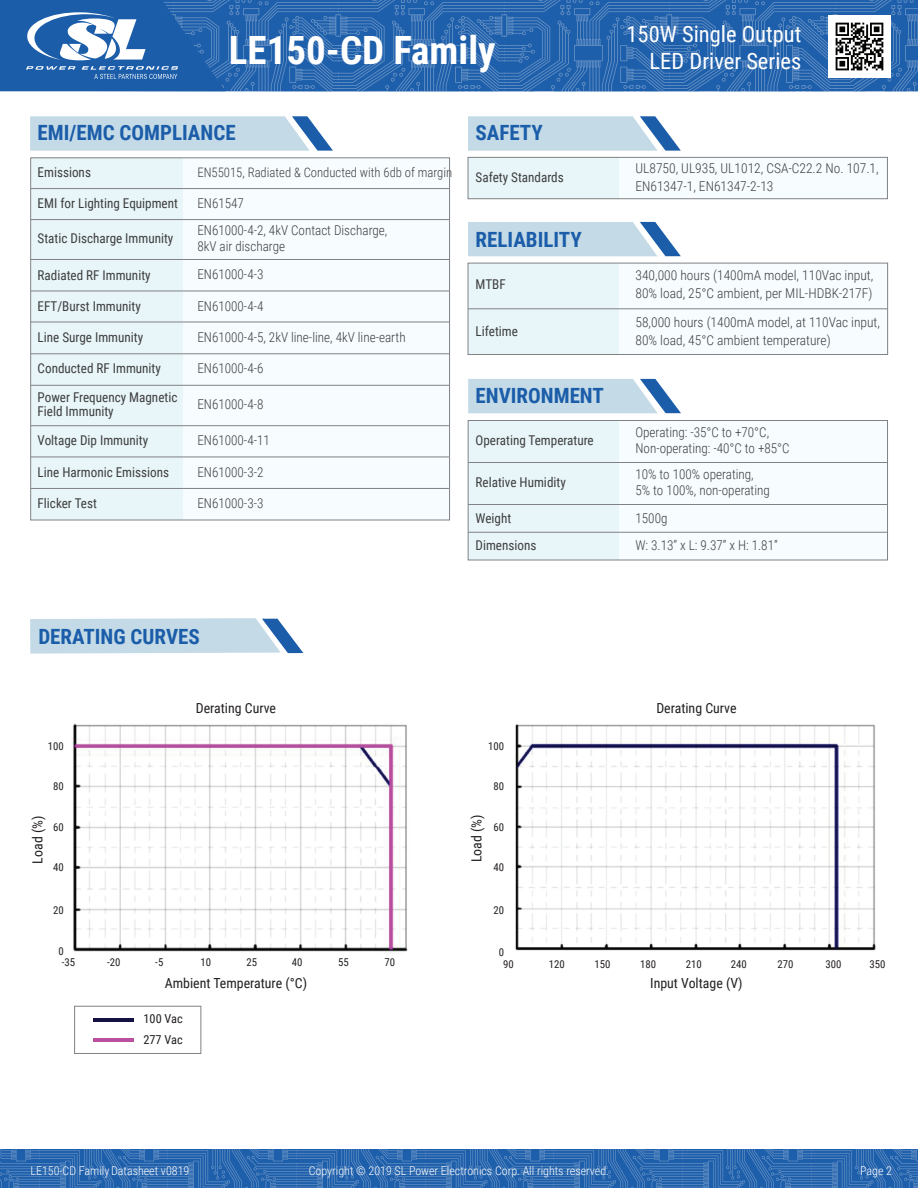
<style>
.page{position:relative;width:918px;height:1188px;background:#fff}
.page>*{position:absolute;margin:0;border:0;box-sizing:border-box;transform-origin:0 0}
.t1{font:700 39px "Roboto Condensed";color:#fff}
.t2{font:22.5px "Roboto Condensed";color:#fff}
.t3{font:700 21px "Roboto Condensed";color:#1b5da9}
.t4{font:13.8px "Roboto Condensed";color:#231f20}
.t5{font:300 13.5px/16.2px "Roboto Condensed";color:#3e3e3f}
.t6{font:13.5px/29.1px "Roboto Condensed";color:#3e3e3f}
.t7{font:300 13.05px "Roboto Condensed";color:#3e3e3f}
.t8{font:12.3px/20.4px "Roboto Condensed";color:#231f20}
.t9{font:300 12px "Roboto Condensed";color:#fff}
.t10{font:10.8px "Roboto Condensed";color:#231f20}
</style>
<div class="page">
<svg style="left:30px;top:618px;width:273px;height:36px"></svg>
<div style="left:619px;top:420px;width:268px;height:140px;background:#f7fcfe"></div>
<div style="left:468px;top:420px;width:151px;height:140px;background:#e9f6f9"></div>
<svg style="left:468px;top:379px;width:213px;height:34px"></svg>
<hr style="left:468px;top:462px;width:420px;height:1px;background:#808285">
<div style="left:468px;top:420px;width:420px;height:140px;border:1px solid #808285"></div>
<hr style="left:468px;top:504px;width:420px;height:1px;background:#808285">
<hr style="left:468px;top:532px;width:419px;height:1px;background:#808285">
<div style="left:183px;top:158px;width:267px;height:362px;background:#f7fcfe"></div>
<div style="left:31px;top:158px;width:151px;height:362px;background:#e9f6f9"></div>
<hr style="left:31px;top:188px;width:418px;height:1px;background:#808285">
<hr style="left:31px;top:219px;width:418px;height:1px;background:#808285">
<div style="left:30px;top:157px;width:420px;height:363px;border:1px solid #808285"></div>
<hr style="left:31px;top:488px;width:418px;height:1px;background:#808285">
<hr style="left:31px;top:457px;width:418px;height:1px;background:#808285">
<hr style="left:31px;top:291px;width:418px;height:1px;background:#808285">
<hr style="left:31px;top:322px;width:418px;height:1px;background:#808285">
<hr style="left:31px;top:353px;width:418px;height:1px;background:#808285">
<hr style="left:31px;top:385px;width:418px;height:1px;background:#808285">
<hr style="left:31px;top:425px;width:418px;height:1px;background:#808285">
<hr style="left:31px;top:259px;width:418px;height:1px;background:#808285">
<svg style="left:30px;top:116px;width:303px;height:35px"></svg>
<div style="left:74px;top:1006px;width:127px;height:48px;border:1px solid #808285"></div>
<hr style="left:93px;top:1018px;width:41px;height:3px;background:#141142">
<hr style="left:93px;top:1038px;width:41px;height:4px;background:#b9509f">
<img style="left:72px;top:723px;width:336px;height:231px">
<img style="left:515px;top:724px;width:361px;height:227px">
<svg style="left:470px;top:265px;width:416px;height:88px"></svg>
<div style="left:468px;top:263px;width:420px;height:92px;border:1px solid #808285"></div>
<svg style="left:468px;top:222px;width:213px;height:34px"></svg>
<svg style="left:468px;top:116px;width:213px;height:35px"></svg>
<hr style="left:468px;top:308px;width:420px;height:1px;background:#808285">
<div style="left:468px;top:157px;width:151px;height:42px;background:#e9f6f9"></div>
<div style="left:619px;top:157px;width:268px;height:42px;background:#f7fcfe"></div>
<div style="left:468px;top:157px;width:420px;height:42px;border:1px solid #808285"></div>
<img style="left:0;top:0;width:918px;height:92px">
<img style="left:828px;top:15px;width:63px;height:63px">
<svg style="left:0;top:0;width:225px;height:91px"></svg>
<img style="left:0;top:1150px;width:918px;height:38px">
<h1 class="t1" style="left:229px;top:23px;width:268px">LE150-CD Family</h1>
<h3 class="t3" style="left:38px;top:118px;width:200px">EMI/EMC COMPLIANCE</h3>
<h3 class="t3" style="left:476px;top:118px;width:69px">SAFETY</h3>
<p class="t6" style="left:38px;top:157px;width:55px">Emissions</p>
<p class="t6" style="left:38px;top:188px;width:142px">EMI for Lighting Equipment</p>
<p class="t7" style="left:197px;top:163px;width:256px">EN55015, Radiated &amp; Conducted with 6db of margin</p>
<p class="t5" style="left:197px;top:194px;width:48px">EN61547</p>
<p class="t6" style="left:476px;top:162px;width:90px">Safety Standards</p>
<p class="t6" style="left:38px;top:223px;width:137px">Static Discharge Immunity</p>
<p class="t5" style="left:197px;top:222px;width:192px">EN61000-4-2, 4kV Contact Discharge,<br>8kV air discharge</p>
<h3 class="t3" style="left:476px;top:224px;width:108px">RELIABILITY</h3>
<h2 class="t2" style="left:626px;top:18px;width:176px">150W Single Output</h2>
<h2 class="t2" style="left:650px;top:45px;width:153px">LED Driver Series</h2>
<p class="t5" style="left:636px;top:159px;width:245px;line-height:18px">UL8750, UL935, UL1012, CSA-C22.2 No. 107.1,<br>EN61347-1, EN61347-2-13</p>
<p class="t6" style="left:38px;top:260px;width:115px">Radiated RF Immunity</p>
<p class="t6" style="left:38px;top:291px;width:105px">EFT/Burst Immunity</p>
<p class="t6" style="left:38px;top:322px;width:107px">Line Surge Immunity</p>
<p class="t6" style="left:38px;top:353px;width:141px">Conducted RF Immunity<br>Power Frequency Magnetic</p>
<p class="t6" style="left:38px;top:396px;width:112px">Field Immunity<br>Voltage Dip Immunity</p>
<p class="t6" style="left:38px;top:457px;width:133px">Line Harmonic Emissions</p>
<p class="t5" style="left:197px;top:266px;width:68px">EN61000-4-3</p>
<p class="t5" style="left:197px;top:297px;width:68px">EN61000-4-4</p>
<p class="t5" style="left:197px;top:328px;width:210px">EN61000-4-5, 2kV line-line, 4kV line-earth</p>
<p class="t5" style="left:197px;top:360px;width:68px">EN61000-4-6</p>
<p class="t5" style="left:197px;top:396px;width:68px">EN61000-4-8</p>
<p class="t5" style="left:197px;top:432px;width:74px">EN61000-4-11</p>
<p class="t5" style="left:197px;top:464px;width:68px">EN61000-3-2</p>
<p class="t6" style="left:38px;top:488px;width:61px">Flicker Test</p>
<p class="t5" style="left:197px;top:494px;width:68px">EN61000-3-3</p>
<h3 class="t3" style="left:38px;top:622px;width:163px">DERATING CURVES</h3>
<p class="t10" style="left:48px;top:739px;width:18px">100</p>
<p class="t10" style="left:53px;top:779px;width:12px">80</p>
<p class="t4" style="left:196px;top:698px;width:82px">Derating Curve</p>
<p class="t6" style="left:476px;top:269px;width:32px">MTBF</p>
<p class="t5" style="left:636px;top:266px;width:239px;line-height:18px">340,000 hours (1400mA model, 110Vac input,<br>80% load, 25°C ambient, per MIL-HDBK-217F)</p>
<p class="t6" style="left:476px;top:316px;width:44px">Lifetime</p>
<p class="t5" style="left:636px;top:312px;width:246px;line-height:18px">58,000 hours (1400mA model, at 110Vac input,<br>80% load, 45°C ambient temperature)</p>
<h3 class="t3" style="left:476px;top:381px;width:130px">ENVIRONMENT</h3>
<p class="t6" style="left:476px;top:425px;width:120px">Operating Temperature</p>
<p class="t5" style="left:636px;top:424px;width:156px">Operating: -35°C to +70°C,<br>Non-operating: -40°C to +85°C</p>
<p class="t6" style="left:476px;top:467px;width:92px">Relative Humidity</p>
<p class="t5" style="left:636px;top:466px;width:136px">10% to 100% operating,<br>5% to 100%, non-operating</p>
<p class="t6" style="left:476px;top:503px;width:37px">Weight</p>
<p class="t5" style="left:636px;top:509px;width:33px">1500g</p>
<p class="t6" style="left:476px;top:530px;width:62px">Dimensions</p>
<p class="t5" style="left:636px;top:537px;width:144px">W: 3.13” x L: 9.37” x H: 1.81”</p>
<p class="t10" style="left:488px;top:739px;width:18px">100</p>
<p class="t10" style="left:494px;top:779px;width:12px">80</p>
<p class="t4" style="left:656px;top:698px;width:82px">Derating Curve</p>
<p class="t4" style="left:28px;top:864px;width:49px;rotate:-90deg">Load (%)</p>
<p class="t4" style="left:467px;top:862px;width:49px;rotate:-90deg">Load (%)</p>
<p class="t10" style="left:53px;top:820px;width:12px">60</p>
<p class="t10" style="left:53px;top:859px;width:12px">40</p>
<p class="t10" style="left:494px;top:820px;width:12px">60</p>
<p class="t10" style="left:494px;top:859px;width:12px">40</p>
<p class="t10" style="left:53px;top:902px;width:12px">20</p>
<p class="t10" style="left:58px;top:944px;width:7px">0</p>
<p class="t10" style="left:62px;top:954px;width:15px">-35</p>
<p class="t10" style="left:107px;top:954px;width:15px">-20</p>
<p class="t10" style="left:155px;top:954px;width:10px">-5</p>
<p class="t10" style="left:200px;top:954px;width:12px">10</p>
<p class="t10" style="left:247px;top:954px;width:12px">25</p>
<p class="t10" style="left:292px;top:954px;width:12px">40</p>
<p class="t10" style="left:338px;top:954px;width:12px">55</p>
<p class="t10" style="left:384px;top:954px;width:12px">70</p>
<p class="t10" style="left:494px;top:902px;width:12px">20</p>
<p class="t10" style="left:499px;top:945px;width:7px">0</p>
<p class="t10" style="left:503px;top:956px;width:12px">90</p>
<p class="t10" style="left:549px;top:956px;width:18px">120</p>
<p class="t10" style="left:595px;top:956px;width:18px">150</p>
<p class="t10" style="left:640px;top:956px;width:18px">180</p>
<p class="t10" style="left:686px;top:956px;width:18px">210</p>
<p class="t10" style="left:731px;top:956px;width:18px">240</p>
<p class="t10" style="left:777px;top:956px;width:18px">270</p>
<p class="t10" style="left:826px;top:956px;width:18px">300</p>
<p class="t10" style="left:870px;top:956px;width:18px">350</p>
<p class="t4" style="left:165px;top:973px;width:144px">Ambient Temperature (°C)</p>
<p class="t4" style="left:650px;top:973px;width:94px">Input Voltage (V)</p>
<p class="t8" style="left:143px;top:1008px;width:41px">100 Vac<br>277 Vac</p>
<p class="t9" style="left:31px;top:1163px;width:160px">LE150-CD FamilyDatasheet v0819</p>
<p class="t9" style="left:309px;top:1163px;width:302px">Copyright © 2019 SL Power Electronics Corp. All rights reserved.</p>
<p class="t9" style="left:860px;top:1163px;width:33px">Page 2</p>
</div>
